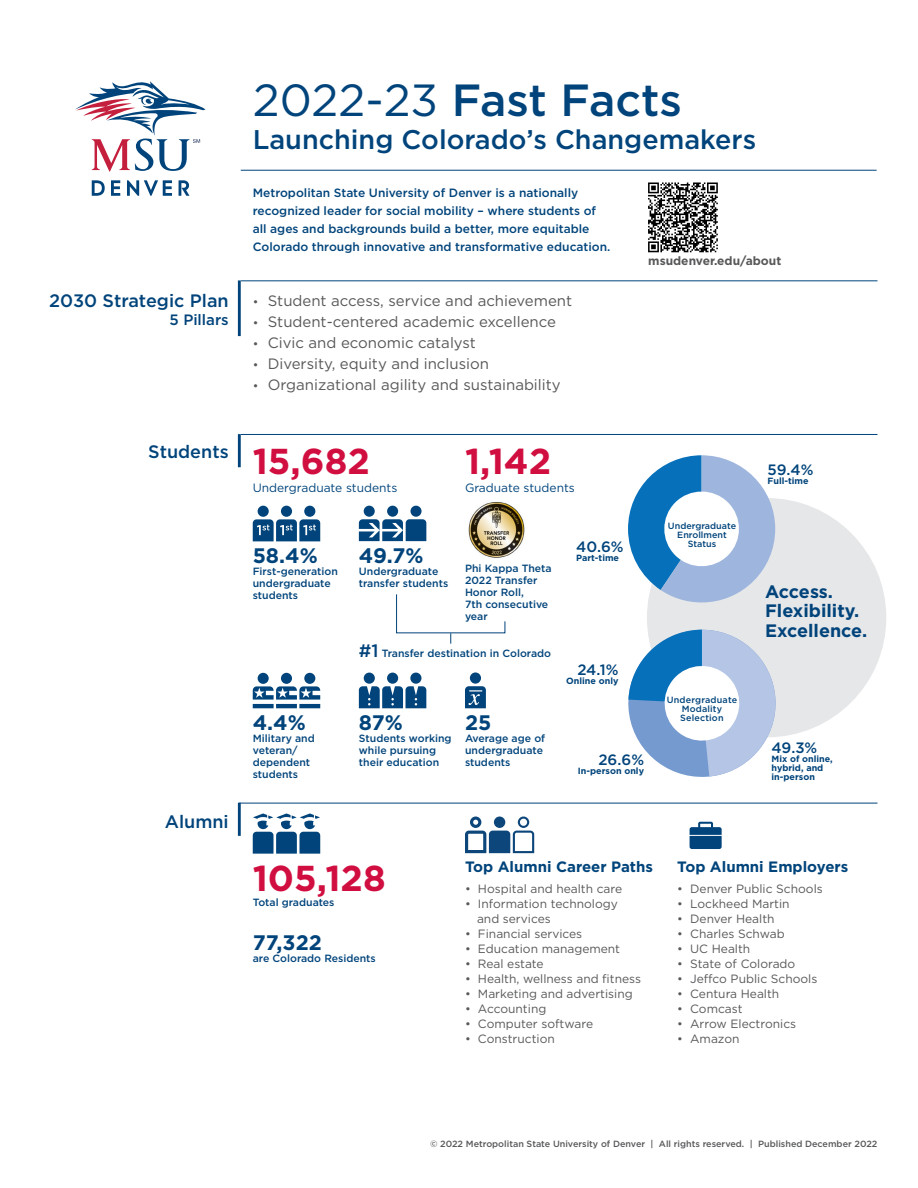
<style>
.page{position:relative;width:918px;height:1188px;background:#fff}
.page>*{position:absolute;margin:0;border:0;box-sizing:border-box;transform-origin:0 0}
.t1{font:500 45px "Gotham";color:#00447b}
.t2{font:700 36px "Gotham";color:#d10e40}
.t3{font:500 27px "Gotham";color:#00447b}
.t4{font:700 21px "Gotham";color:#00447b}
.t5{font:500 18px "Gotham";color:#00447b}
.t6{font:700 18px "Gotham";color:#00447b}
.t7{font:15px "Gotham";color:#57585a}
.t8{font:700 15px "Gotham";color:#00447b}
.t9{font:500 15px "Gotham";color:#00447b}
.t10{font:12px/15px "Gotham";color:#57585a}
.t11{font:500 12px/18px "Gotham";color:#00447b}
.t12{font:12px "Gotham";color:#00447b}
.t13{font:700 12px "Gotham";color:#57585a}
.t14{font:500 10.5px/12px "Gotham";color:#00447b}
.t15{font:500 9px "Gotham";color:#57585a}
.t16{font:700 9px/9px "Gotham";color:#00447b}
.t17{font:500 9px/9px "Gotham";letter-spacing:.005em;color:#00447b;text-align:center}
.s1{font-weight:400}
.s2{font-size:12px}
.s3{font-size:18px}
</style>
<div class="page">
<div style="left:647px;top:498px;width:239px;height:239px;background:#e6e7e9;border-radius:50%"></div>
<hr style="left:241px;top:434px;width:637px;height:1px;background:#00447b">
<svg style="left:689px;top:822px;width:33px;height:27px"></svg>
<svg style="left:359px;top:506px;width:67px;height:35px"></svg>
<svg style="left:253px;top:673px;width:67px;height:35px"></svg>
<svg style="left:253px;top:813px;width:67px;height:41px"></svg>
<hr style="left:241px;top:170px;width:636px;height:1px;background:#00447b">
<svg style="left:92px;top:180px;width:98px;height:16px"></svg>
<svg style="left:75px;top:81px;width:131px;height:91px"></svg>
<svg style="left:628px;top:455px;width:147px;height:147px"></svg>
<hr style="left:239px;top:803px;width:638px;height:1px;background:#00447b">
<img style="left:468px;top:502px;width:57px;height:56px">
<div style="left:238px;top:434px;width:3px;height:33px;border:2px solid #00447b"></div>
<div style="left:238px;top:803px;width:3px;height:33px;border:2px solid #00447b"></div>
<div style="left:238px;top:280px;width:3px;height:56px;border:2px solid #00447b"></div>
<hr style="left:241px;top:280px;width:637px;height:1px;background:#00447b">
<div style="left:258px;top:506px;width:11px;height:11px;background:#00447b;border-radius:50%"></div>
<div style="left:281px;top:506px;width:11px;height:11px;background:#00447b;border-radius:50%"></div>
<div style="left:304px;top:506px;width:11px;height:11px;background:#00447b;border-radius:50%"></div>
<svg style="left:253px;top:519px;width:67px;height:22px"></svg>
<svg style="left:628px;top:628px;width:148px;height:149px"></svg>
<svg style="left:396px;top:594px;width:110px;height:50px"></svg>
<svg style="left:648px;top:252px;width:69px;height:1px"></svg>
<svg style="left:648px;top:182px;width:70px;height:70px"></svg>
<svg style="left:465px;top:817px;width:69px;height:36px"></svg>
<svg style="left:465px;top:672px;width:21px;height:36px"></svg>
<svg style="left:359px;top:673px;width:67px;height:35px"></svg>
<p class="t5" style="left:49px;top:288px;width:181px">2030 Strategic Plan</p>
<p class="t9" style="left:170px;top:309px;width:61px">5 Pillars</p>
<p class="t5" style="left:148px;top:440px;width:82px">Students</p>
<p class="t5" style="left:165px;top:810px;width:65px">Alumni</p>
<p class="t1" style="left:253px;top:71px;width:431px"><span class="s1">2022-23</span> Fast Facts</p>
<p class="t3" style="left:253px;top:122px;width:505px">Launching Colorado’s Changemakers</p>
<p class="t11" style="left:253px;top:183px;width:359px">Metropolitan State University of Denver is a nationally recognized leader for social mobility – where students of all ages and backgrounds build a better, more equitable Colorado through innovative and transformative education.</p>
<p class="t7" style="left:253px;top:291px;width:321px"><span class="s2">•</span> Student access, service and achievement</p>
<p class="t7" style="left:253px;top:312px;width:305px"><span class="s2">•</span> Student-centered academic excellence</p>
<p class="t7" style="left:253px;top:333px;width:225px"><span class="s2">•</span> Civic and economic catalyst</p>
<p class="t7" style="left:253px;top:354px;width:238px"><span class="s2">•</span> Diversity, equity and inclusion</p>
<p class="t7" style="left:253px;top:375px;width:310px"><span class="s2">•</span> Organizational agility and sustainability</p>
<p class="t2" style="left:253px;top:437px;width:119px">15,682</p>
<p class="t12" style="left:253px;top:480px;width:146px">Undergraduate students</p>
<p class="t2" style="left:465px;top:437px;width:88px">1,142</p>
<p class="t12" style="left:465px;top:480px;width:111px">Graduate students</p>
<p class="t4" style="left:253px;top:542px;width:66px">58.4%</p>
<p class="t14" style="left:253px;top:565px;width:87px">First-generation undergraduate students</p>
<p class="t4" style="left:359px;top:542px;width:66px">49.7%</p>
<p class="t14" style="left:359px;top:565px;width:91px">Undergraduate transfer students</p>
<p class="t14" style="left:465px;top:562px;width:88px">Phi Kappa Theta<br>2022 Transfer<br>Honor Roll,<br>7th consecutive year</p>
<p class="t14" style="left:359px;top:647px;width:194px"><span class="s3">#1</span> Transfer destination in Colorado</p>
<p class="t9" style="left:576px;top:537px;width:49px">40.6%</p>
<p class="t16" style="left:576px;top:553px;width:44px">Part-time</p>
<p class="t9" style="left:577px;top:660px;width:43px">24.1%</p>
<p class="t16" style="left:566px;top:677px;width:54px">Online only</p>
<p class="t13" style="left:648px;top:253px;width:135px">msudenver.edu/about</p>
<p class="t17" style="left:668px;top:521px;width:70px">Undergraduate</p>
<p class="t17" style="left:677px;top:530px;width:51px">Enrollment</p>
<p class="t17" style="left:688px;top:539px;width:30px">Status</p>
<p class="t9" style="left:768px;top:460px;width:47px">59.4%</p>
<p class="t16" style="left:768px;top:477px;width:43px">Full-time</p>
<p class="t6" style="left:765px;top:580px;width:69px">Access.</p>
<p class="t6" style="left:765px;top:599px;width:96px">Flexibility.</p>
<p class="t6" style="left:765px;top:619px;width:104px">Excellence.</p>
<p class="t4" style="left:253px;top:709px;width:55px">4.4%</p>
<p class="t14" style="left:253px;top:733px;width:64px">Military and veteran/ dependent students</p>
<p class="t4" style="left:359px;top:709px;width:46px">87%</p>
<p class="t14" style="left:359px;top:733px;width:94px">Students working while pursuing their education</p>
<p class="t4" style="left:465px;top:709px;width:28px">25</p>
<p class="t14" style="left:465px;top:733px;width:82px">Average age of undergraduate students</p>
<p class="t9" style="left:598px;top:750px;width:47px">26.6%</p>
<p class="t16" style="left:578px;top:766px;width:68px">In-person only</p>
<p class="t17" style="left:667px;top:696px;width:72px">Undergraduate<br>Modality</p>
<p class="t17" style="left:680px;top:714px;width:45px">Selection</p>
<p class="t9" style="left:772px;top:738px;width:47px">49.3%</p>
<p class="t16" style="left:772px;top:754px;width:63px">Mix of online, hybrid, and in-person</p>
<p class="t2" style="left:253px;top:855px;width:134px">105,128</p>
<p class="t14" style="left:253px;top:897px;width:83px">Total graduates</p>
<p class="t4" style="left:253px;top:928px;width:71px">77,322</p>
<p class="t14" style="left:253px;top:952px;width:125px">are Colorado Residents</p>
<p class="t8" style="left:465px;top:857px;width:190px">Top Alumni Career Paths</p>
<p class="t10" style="left:465px;top:881px;width:159px">• Hospital and health care</p>
<p class="t10" style="left:477px;top:896px;width:142px;text-indent:-12px">• Information technology and services</p>
<p class="t10" style="left:465px;top:926px;width:119px">• Financial services</p>
<p class="t10" style="left:465px;top:941px;width:157px">• Education management</p>
<p class="t10" style="left:465px;top:956px;width:80px">• Real estate</p>
<p class="t10" style="left:465px;top:971px;width:178px">• Health, wellness and fitness</p>
<p class="t10" style="left:465px;top:986px;width:169px">• Marketing and advertising</p>
<p class="t10" style="left:465px;top:1001px;width:83px">• Accounting</p>
<p class="t10" style="left:465px;top:1016px;width:130px">• Computer software</p>
<p class="t10" style="left:465px;top:1031px;width:91px">• Construction</p>
<p class="t8" style="left:677px;top:857px;width:173px">Top Alumni Employers</p>
<p class="t10" style="left:677px;top:881px;width:147px">• Denver Public Schools</p>
<p class="t10" style="left:677px;top:896px;width:114px">• Lockheed Martin</p>
<p class="t10" style="left:677px;top:911px;width:99px">• Denver Health</p>
<p class="t10" style="left:677px;top:926px;width:109px">• Charles Schwab</p>
<p class="t10" style="left:677px;top:941px;width:75px">• UC Health</p>
<p class="t10" style="left:677px;top:956px;width:120px">• State of Colorado</p>
<p class="t10" style="left:677px;top:971px;width:142px">• Jeffco Public Schools</p>
<p class="t10" style="left:677px;top:986px;width:104px">• Centura Health</p>
<p class="t10" style="left:677px;top:1001px;width:67px">• Comcast</p>
<p class="t10" style="left:677px;top:1016px;width:120px">• Arrow Electronics</p>
<p class="t10" style="left:677px;top:1031px;width:64px">• Amazon</p>
<p class="t15" style="left:430px;top:1138px;width:449px">© 2022 Metropolitan State University of Denver | All rights reserved. | Published December 2022</p>
</div>
